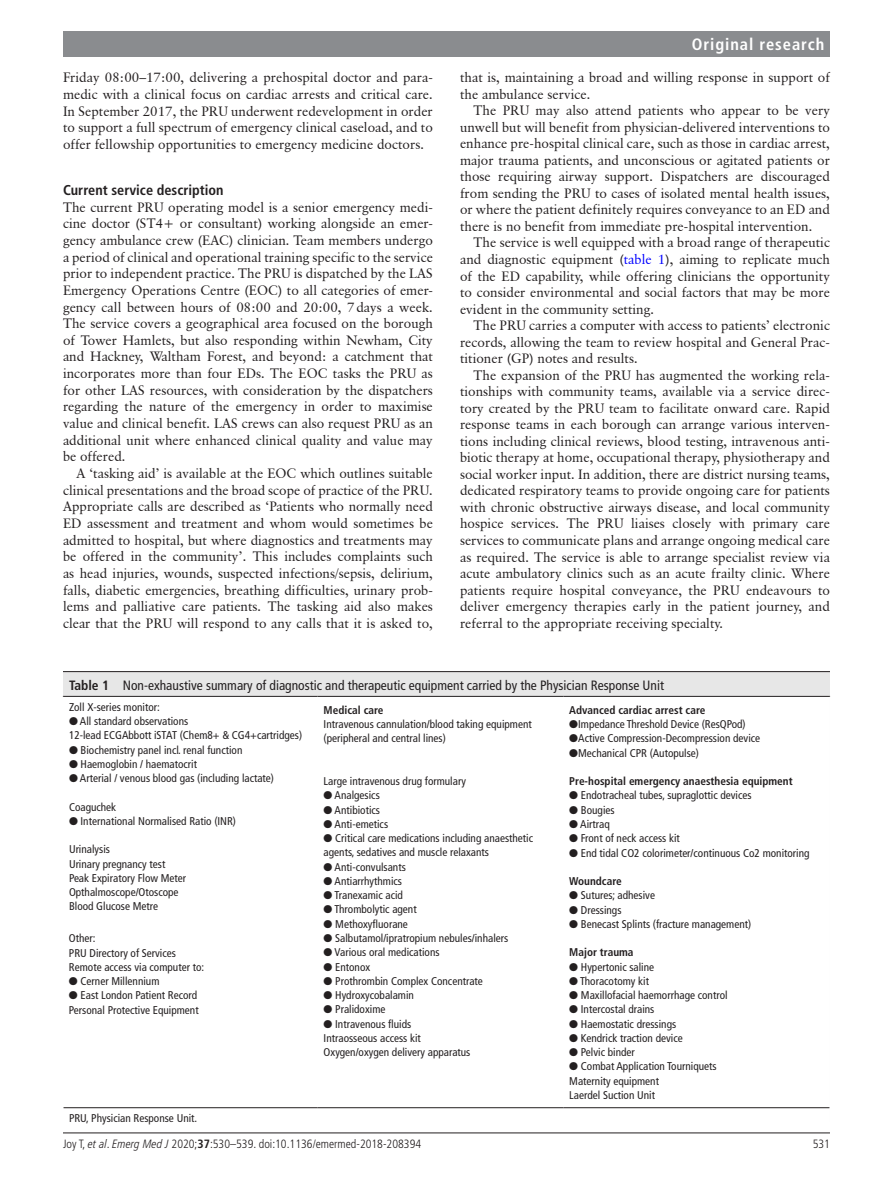
<style>
.page{position:relative;width:893px;height:1191px;background:#fff}
.page>*{position:absolute;margin:0;border:0;box-sizing:border-box;transform-origin:0 0}
.t1{font:700 condensed 16.5px "Frutiger LT Pro";letter-spacing:.055em;color:#fff}
.t2{font:700 condensed 14.25px "Frutiger LT Pro";color:#231f20}
.t3{font:13.5px/16.5px "Classical Garamond BT";color:#231f20;text-align:justify}
.t4{font:condensed 13.5px "Frutiger LT Pro";color:#231f20}
.t5{font:300 condensed 12px "Frutiger LT Pro";color:#231f20}
.t6{font:condensed 11.25px/14.2px "Frutiger LT Pro";color:#231f20}
.t7{font:700 condensed 11.25px "Frutiger LT Pro";color:#231f20}
.s1{color:#00f}
.s2{font-weight:700}
.s3{font-style:italic}
</style>
<div class="page">
<hr style="left:63px;top:1132px;width:767px;height:1px;background:#231f20">
<div style="left:63px;top:31px;width:767px;height:25px;background:#8a8c8f"></div>
<div style="left:63px;top:671px;width:767px;height:451px;background:#e7e7e7"></div>
<hr style="left:63px;top:671px;width:767px;height:1px;background:#231f20">
<div style="left:64px;top:697px;width:766px;height:425px;background:#fff"></div>
<hr style="left:318px;top:1107px;width:245px;height:1px;background:#231f20">
<hr style="left:563px;top:1107px;width:267px;height:1px;background:#231f20">
<hr style="left:63px;top:696px;width:255px;height:1px;background:#231f20">
<hr style="left:318px;top:696px;width:245px;height:1px;background:#231f20">
<hr style="left:563px;top:696px;width:267px;height:1px;background:#231f20">
<hr style="left:63px;top:1107px;width:255px;height:1px;background:#231f20">
<hr style="left:63px;top:696px;width:1px;height:220px;background:#fff">
<hr style="left:63px;top:916px;width:1px;height:191px;background:#fff">
<svg style="left:63px;top:1107px;width:1px;height:15px"></svg>
<hr style="left:69px;top:1121px;width:761px;height:1px;background:#fff">
<p class="t3" style="left:63px;top:69px;width:371px">Friday 08:00–17:00, delivering a prehospital doctor and para&shy;medic with a clinical focus on cardiac arrests and critical care.<br>In September 2017, the PRU underwent redevelopment in order to support a full spectrum of emergency clinical caseload, and to offer fellowship opportunities to emergency medicine doctors.</p>
<p class="t2" style="left:63px;top:181px;width:162px">Current service description</p>
<p class="t3" style="left:63px;top:198px;width:371px">The current PRU operating model is a senior emergency medi&shy;cine doctor (ST4+ or consultant) working alongside an emer&shy;gency ambulance crew (EAC) clinician. Team members undergo a period of clinical and operational training specific to the service prior to independent practice. The PRU is dispatched by the LAS Emergency Operations Centre (EOC) to all categories of emer&shy;gency call between hours of 08:00 and 20:00, 7days a week.<br>The service covers a geographical area focused on the borough of Tower Hamlets, but also responding within Newham, City and Hackney, Waltham Forest, and beyond: a catchment that incorporates more than four EDs. The EOC tasks the PRU as for other LAS resources, with consideration by the dispatchers regarding the nature of the emergency in order to maximise value and clinical benefit. LAS crews can also request PRU as an additional unit where enhanced clinical quality and value may be offered.</p>
<p class="t3" style="left:63px;top:465px;width:371px;text-indent:14px">A ‘tasking aid’ is available at the EOC which outlines suitable clinical presentations and the broad scope of practice of the PRU.<br>Appropriate calls are described as ‘Patients who normally need ED assessment and treatment and whom would sometimes be admitted to hospital, but where diagnostics and treatments may be offered in the community’. This includes complaints such as head injuries, wounds, suspected infections/sepsis, delirium, falls, diabetic emergencies, breathing difficulties, urinary prob&shy;lems and palliative care patients. The tasking aid also makes clear that the PRU will respond to any calls that it is asked to,</p>
<p class="t1" style="left:692px;top:34px;width:134px">Original research</p>
<p class="t3" style="left:460px;top:69px;width:371px">that is, maintaining a broad and willing response in support of the ambulance service.</p>
<p class="t3" style="left:460px;top:102px;width:371px;text-indent:14px">The PRU may also attend patients who appear to be very unwell but will benefit from physician-delivered interventions to enhance pre-hospital clinical care, such as those in cardiac arrest, major trauma patients, and unconscious or agitated patients or those requiring airway support. Dispatchers are discouraged from sending the PRU to cases of isolated mental health issues, or where the patient definitely requires conveyance to an ED and there is no benefit from immediate pre-hospital intervention.</p>
<p class="t3" style="left:460px;top:234px;width:371px;text-indent:14px">The service is well equipped with a broad range of therapeutic and diagnostic equipment (<span class="s1">table 1</span>), aiming to replicate much of the ED capability, while offering clinicians the opportunity to consider environmental and social factors that may be more evident in the community setting.</p>
<p class="t3" style="left:460px;top:317px;width:371px;text-indent:14px">The PRU carries a computer with access to patients’ electronic records, allowing the team to review hospital and General Prac&shy;titioner (GP) notes and results.</p>
<p class="t3" style="left:460px;top:366px;width:371px;text-indent:14px">The expansion of the PRU has augmented the working rela&shy;tionships with community teams, available via a service direc&shy;tory created by the PRU team to facilitate onward care. Rapid response teams in each borough can arrange various interven&shy;tions including clinical reviews, blood testing, intravenous anti&shy;biotic therapy at home, occupational therapy, physiotherapy and social worker input. In addition, there are district nursing teams, dedicated respiratory teams to provide ongoing care for patients with chronic obstructive airways disease, and local community hospice services. The PRU liaises closely with primary care services to communicate plans and arrange ongoing medical care as required. The service is able to arrange specialist review via acute ambulatory clinics such as an acute frailty clinic. Where patients require hospital conveyance, the PRU endeavours to deliver emergency therapies early in the patient journey, and referral to the appropriate receiving specialty.</p>
<p class="t4" style="left:69px;top:677px;width:597px"><span class="s2">Table 1</span> Non-exhaustive summary of diagnostic and therapeutic equipment carried by the Physician Response Unit</p>
<p class="t6" style="left:69px;top:700px;width:92px">Zoll X-series monitor:</p>
<p class="t6" style="left:69px;top:714px;width:235px">● All standard observations<br>12-lead ECGAbbott iSTAT (Chem8+ &amp; CG4+cartridges)</p>
<p class="t6" style="left:69px;top:742px;width:175px">● Biochemistry panel incl. renal function</p>
<p class="t6" style="left:69px;top:757px;width:130px">● Haemoglobin / haematocrit</p>
<p class="t6" style="left:69px;top:771px;width:207px">● Arterial / venous blood gas (including lactate)</p>
<p class="t6" style="left:69px;top:799px;width:49px">Coaguchek</p>
<p class="t6" style="left:69px;top:814px;width:169px">● International Normalised Ratio (INR)</p>
<p class="t6" style="left:69px;top:842px;width:119px">Urinalysis<br>Urinary pregnancy test<br>Peak Expiratory Flow Meter<br>Opthalmoscope/Otoscope<br>Blood Glucose Metre</p>
<p class="t7" style="left:324px;top:703px;width:61px">Medical care</p>
<p class="t6" style="left:324px;top:717px;width:210px">Intravenous cannulation/blood taking equipment (peripheral and central lines)</p>
<p class="t6" style="left:324px;top:774px;width:144px">Large intravenous drug formulary</p>
<p class="t6" style="left:324px;top:788px;width:58px">● Analgesics</p>
<p class="t6" style="left:324px;top:802px;width:58px">● Antibiotics</p>
<p class="t6" style="left:324px;top:817px;width:66px">● Anti-emetics</p>
<p class="t6" style="left:324px;top:831px;width:211px">● Critical care medications including anaesthetic agents, sedatives and muscle relaxants</p>
<p class="t6" style="left:324px;top:859px;width:84px">● Anti-convulsants</p>
<p class="t6" style="left:324px;top:874px;width:80px">● Antiarrhythmics</p>
<p class="t6" style="left:324px;top:888px;width:81px">● Tranexamic acid</p>
<p class="t6" style="left:324px;top:902px;width:95px">● Thrombolytic agent</p>
<p class="t6" style="left:324px;top:916px;width:86px">● Methoxyfluorane</p>
<p class="t6" style="left:324px;top:931px;width:186px">● Salbutamol/ipratropium nebules/inhalers</p>
<p class="t6" style="left:324px;top:945px;width:117px">● Various oral medications</p>
<p class="t6" style="left:324px;top:959px;width:48px">● Entonox</p>
<p class="t6" style="left:324px;top:973px;width:161px">● Prothrombin Complex Concentrate</p>
<p class="t6" style="left:324px;top:988px;width:92px">● Hydroxycobalamin</p>
<p class="t6" style="left:324px;top:1002px;width:63px">● Pralidoxime</p>
<p class="t6" style="left:324px;top:1016px;width:148px">● Intravenous fluids<br>Intraosseous access kit<br>Oxygen/oxygen delivery apparatus</p>
<p class="t7" style="left:569px;top:703px;width:138px">Advanced cardiac arrest care</p>
<p class="t6" style="left:569px;top:717px;width:178px">●Impedance Threshold Device (ResQPod)</p>
<p class="t6" style="left:569px;top:731px;width:192px">●Active Compression-Decompression device</p>
<p class="t6" style="left:569px;top:745px;width:131px">●Mechanical CPR (Autopulse)</p>
<p class="t7" style="left:569px;top:774px;width:225px">Pre-hospital emergency anaesthesia equipment</p>
<p class="t6" style="left:569px;top:788px;width:184px">● Endotracheal tubes, supraglottic devices</p>
<p class="t6" style="left:569px;top:802px;width:47px">● Bougies</p>
<p class="t6" style="left:569px;top:817px;width:42px">● Airtraq</p>
<p class="t6" style="left:569px;top:831px;width:112px">● Front of neck access kit</p>
<p class="t6" style="left:569px;top:845px;width:242px">● End tidal CO2 colorimeter/continuous Co2 monitoring</p>
<p class="t7" style="left:569px;top:874px;width:54px">Woundcare</p>
<p class="t6" style="left:569px;top:888px;width:87px">● Sutures; adhesive</p>
<p class="t6" style="left:569px;top:902px;width:54px">● Dressings</p>
<p class="t6" style="left:569px;top:917px;width:183px">● Benecast Splints (fracture management)</p>
<p class="t7" style="left:569px;top:945px;width:66px">Major trauma</p>
<p class="t6" style="left:569px;top:959px;width:86px">● Hypertonic saline</p>
<p class="t6" style="left:569px;top:974px;width:81px">● Thoracotomy kit</p>
<p class="t6" style="left:569px;top:988px;width:160px">● Maxillofacial haemorrhage control</p>
<p class="t6" style="left:569px;top:1002px;width:87px">● Intercostal drains</p>
<p class="t6" style="left:569px;top:1016px;width:108px">● Haemostatic dressings</p>
<p class="t6" style="left:569px;top:1031px;width:115px">● Kendrick traction device</p>
<p class="t6" style="left:569px;top:1045px;width:67px">● Pelvic binder</p>
<p class="t6" style="left:569px;top:1059px;width:149px">● Combat Application Tourniquets<br>Maternity equipment<br>Laerdel Suction Unit</p>
<p class="t6" style="left:69px;top:931px;width:137px">Other:<br>PRU Directory of Services<br>Remote access via computer to:</p>
<p class="t6" style="left:69px;top:974px;width:92px">● Cerner Millennium</p>
<p class="t6" style="left:69px;top:988px;width:131px">● East London Patient Record<br>Personal Protective Equipment</p>
<p class="t6" style="left:69px;top:1111px;width:130px">PRU, Physician Response Unit.</p>
<p class="t5" style="left:63px;top:1136px;width:360px">Joy T, <span class="s3">et al</span>. <span class="s3">Emerg Med J</span> 2020;<span class="s2">37</span>:530–539. doi:10.1136/emermed-2018-208394</p>
<p class="t5" style="left:813px;top:1136px;width:19px">531</p>
</div>
